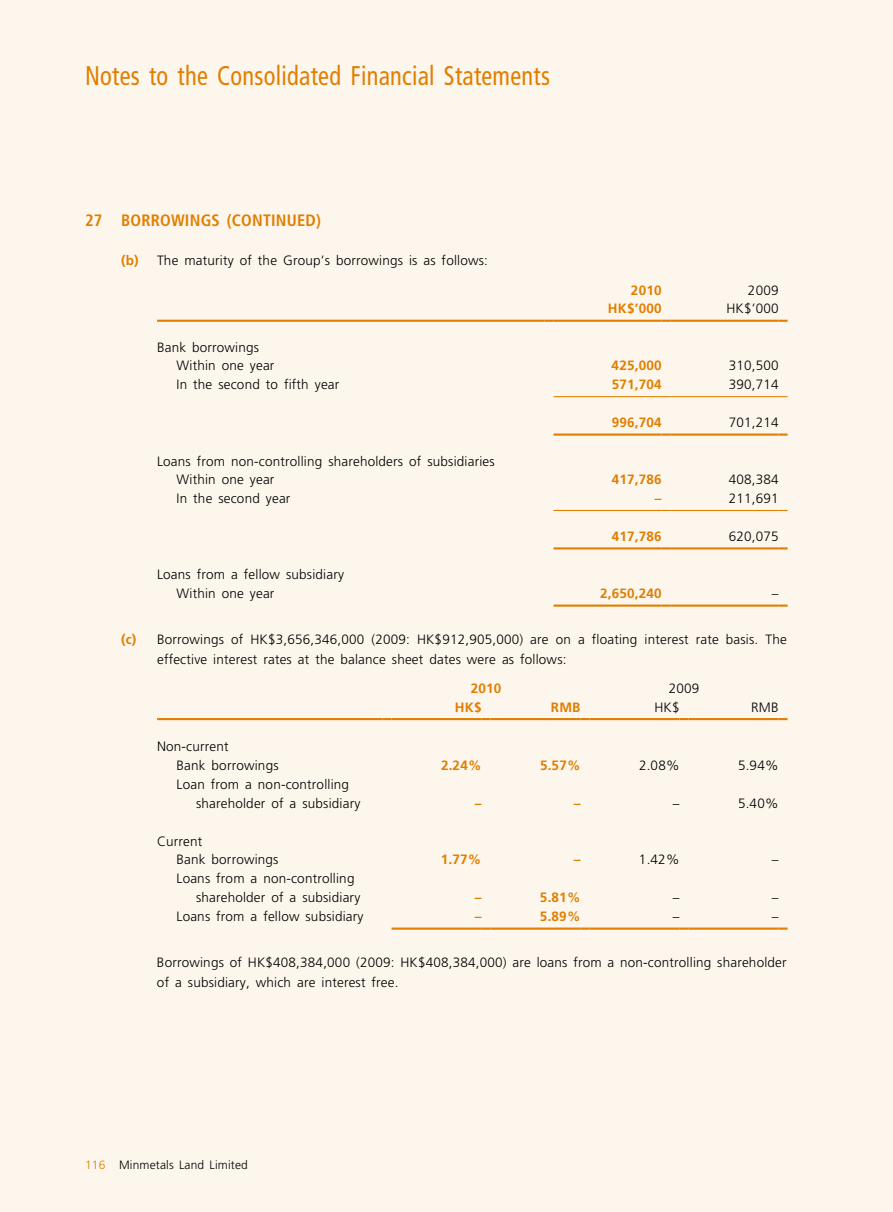
<style>
.page{position:relative;width:893px;height:1212px;background:#fdf6ed}
.page>*{position:absolute;margin:0;border:0;box-sizing:border-box;transform-origin:0 0}
.t1{font:condensed 27px "Frutiger LT Std";letter-spacing:.01em;color:#e17e00;scale:.9 1}
.t2{font:700 condensed 16.5px "Frutiger LT Std";letter-spacing:.015em;color:#e17e00}
.t3{font:300 13.5px/18.8px "Frutiger LT Std";letter-spacing:.015em;color:#000}
.t4{font:700 13.5px "Frutiger LT Std";letter-spacing:.015em;color:#e17e00}
.t5{font:300 12px "Frutiger LT Std";letter-spacing:.015em;color:#000}
.s1{font-weight:700;color:#e17e00}
.s2{color:#e17e00}
</style>
<div class="page">
<hr style="left:157px;top:320px;width:387px;height:2px;background:#e17e00">
<svg style="left:544px;top:320px;width:10px;height:2px"></svg>
<hr style="left:554px;top:320px;width:108px;height:2px;background:#e17e00">
<svg style="left:662px;top:320px;width:8px;height:2px"></svg>
<hr style="left:670px;top:320px;width:108px;height:2px;background:#e17e00">
<svg style="left:778px;top:320px;width:10px;height:2px"></svg>
<hr style="left:554px;top:433px;width:108px;height:3px;background:#e17e00">
<svg style="left:662px;top:433px;width:8px;height:3px"></svg>
<hr style="left:670px;top:433px;width:108px;height:3px;background:#e17e00">
<svg style="left:778px;top:433px;width:10px;height:3px"></svg>
<hr style="left:554px;top:547px;width:108px;height:2px;background:#e17e00">
<svg style="left:662px;top:547px;width:8px;height:2px"></svg>
<hr style="left:670px;top:547px;width:108px;height:2px;background:#e17e00">
<svg style="left:778px;top:547px;width:10px;height:2px"></svg>
<hr style="left:554px;top:604px;width:108px;height:3px;background:#e17e00">
<svg style="left:662px;top:604px;width:8px;height:3px"></svg>
<hr style="left:670px;top:604px;width:108px;height:3px;background:#e17e00">
<svg style="left:778px;top:604px;width:10px;height:3px"></svg>
<hr style="left:554px;top:396px;width:108px;height:1px;background:#e17e00">
<hr style="left:670px;top:396px;width:108px;height:1px;background:#e17e00">
<hr style="left:554px;top:510px;width:108px;height:1px;background:#e17e00">
<hr style="left:670px;top:510px;width:108px;height:1px;background:#e17e00">
<hr style="left:157px;top:718px;width:225px;height:2px;background:#e17e00">
<svg style="left:382px;top:718px;width:10px;height:2px"></svg>
<hr style="left:392px;top:718px;width:90px;height:2px;background:#e17e00">
<svg style="left:482px;top:718px;width:8px;height:2px"></svg>
<hr style="left:490px;top:718px;width:90px;height:2px;background:#e17e00">
<svg style="left:580px;top:718px;width:10px;height:2px"></svg>
<hr style="left:590px;top:718px;width:90px;height:2px;background:#e17e00">
<svg style="left:680px;top:718px;width:8px;height:2px"></svg>
<hr style="left:688px;top:718px;width:90px;height:2px;background:#e17e00">
<svg style="left:778px;top:718px;width:10px;height:2px"></svg>
<hr style="left:392px;top:927px;width:90px;height:3px;background:#e17e00">
<svg style="left:482px;top:927px;width:8px;height:3px"></svg>
<hr style="left:490px;top:927px;width:90px;height:3px;background:#e17e00">
<svg style="left:580px;top:927px;width:10px;height:3px"></svg>
<hr style="left:590px;top:927px;width:90px;height:3px;background:#e17e00">
<svg style="left:680px;top:927px;width:8px;height:3px"></svg>
<hr style="left:688px;top:927px;width:90px;height:3px;background:#e17e00">
<svg style="left:778px;top:927px;width:10px;height:3px"></svg>
<h1 class="t1" style="left:85px;top:60px;width:518px">Notes to the Consolidated Financial Statements</h1>
<p class="t2" style="left:85px;top:211px;width:238px">27 BORROWINGS (CONTINUED)</p>
<p class="t3" style="left:121px;top:251px;width:368px"><span class="s1">(b)</span> The maturity of the Group’s borrowings is as follows:</p>
<p class="t3" style="left:177px;top:338px;width:99px;text-indent:-19px">Bank borrowings<br>Within one year</p>
<p class="t4" style="left:631px;top:282px;width:32px">2010</p>
<p class="t3" style="left:748px;top:281px;width:32px">2009</p>
<p class="t4" style="left:608px;top:301px;width:55px">HK$’000</p>
<p class="t3" style="left:726px;top:299px;width:54px">HK$’000</p>
<p class="t4" style="left:612px;top:358px;width:51px">425,000</p>
<p class="t3" style="left:729px;top:357px;width:51px">310,500</p>
<p class="t3" style="left:177px;top:375px;width:164px">In the second to fifth year</p>
<p class="t4" style="left:612px;top:376px;width:51px">571,704</p>
<p class="t3" style="left:729px;top:375px;width:51px">390,714</p>
<p class="t4" style="left:612px;top:414px;width:51px">996,704</p>
<p class="t3" style="left:729px;top:413px;width:51px">701,214</p>
<p class="t3" style="left:177px;top:452px;width:320px;text-indent:-19px">Loans from non-controlling shareholders of subsidiaries<br>Within one year</p>
<p class="t4" style="left:612px;top:472px;width:51px">417,786</p>
<p class="t3" style="left:729px;top:470px;width:51px">408,384</p>
<p class="t3" style="left:177px;top:489px;width:115px">In the second year</p>
<p class="t4" style="left:655px;top:490px;width:8px">–</p>
<p class="t3" style="left:729px;top:489px;width:51px">211,691</p>
<p class="t4" style="left:612px;top:528px;width:51px">417,786</p>
<p class="t3" style="left:729px;top:527px;width:51px">620,075</p>
<p class="t3" style="left:177px;top:566px;width:169px;text-indent:-19px">Loans from a fellow subsidiary<br>Within one year</p>
<p class="t4" style="left:600px;top:585px;width:63px">2,650,240</p>
<p class="t3" style="left:772px;top:584px;width:8px">–</p>
<p class="t3" style="left:157px;top:630px;width:631px;line-height:19.5px;text-indent:-36px"><span class="s1">(c)</span> Borrowings of HK$3,656,346,000 (2009: HK$912,905,000) are on a floating interest rate basis. The effective interest rates at the balance sheet dates were as follows:</p>
<p class="t4" style="left:471px;top:680px;width:32px">2010</p>
<p class="t3" style="left:669px;top:679px;width:32px">2009</p>
<p class="t4" style="left:455px;top:699px;width:28px">HK$</p>
<p class="t4" style="left:551px;top:699px;width:31px">RMB</p>
<p class="t3" style="left:654px;top:698px;width:27px">HK$</p>
<p class="t3" style="left:751px;top:698px;width:29px">RMB</p>
<p class="t3" style="left:177px;top:737px;width:104px;text-indent:-19px">Non-current<br>Bank borrowings</p>
<p class="t4" style="left:441px;top:757px;width:42px">2.24%</p>
<p class="t4" style="left:540px;top:757px;width:42px">5.57%</p>
<p class="t3" style="left:639px;top:756px;width:42px">2.08%</p>
<p class="t3" style="left:738px;top:756px;width:42px">5.94%</p>
<p class="t3" style="left:196px;top:774px;width:166px;line-height:19.5px;text-indent:-19px">Loan from a non-controlling shareholder of a subsidiary</p>
<p class="t3" style="left:176px;top:832px;width:104px;text-indent:-19px">Current<br>Bank borrowings</p>
<p class="t3" style="left:196px;top:869px;width:166px;line-height:19.5px;text-indent:-19px">Loans from a non-controlling shareholder of a subsidiary</p>
<p class="t4" style="left:475px;top:795px;width:8px">–</p>
<p class="t4" style="left:574px;top:795px;width:8px">–</p>
<p class="t3" style="left:673px;top:794px;width:8px">–</p>
<p class="t3" style="left:738px;top:794px;width:42px">5.40%</p>
<p class="t4" style="left:441px;top:851px;width:42px">1.77%</p>
<p class="t4" style="left:574px;top:851px;width:8px">–</p>
<p class="t3" style="left:639px;top:850px;width:42px">1.42%</p>
<p class="t3" style="left:772px;top:850px;width:8px">–</p>
<p class="t4" style="left:475px;top:890px;width:8px">–</p>
<p class="t4" style="left:540px;top:890px;width:42px">5.81%</p>
<p class="t3" style="left:673px;top:888px;width:8px">–</p>
<p class="t3" style="left:772px;top:888px;width:8px">–</p>
<p class="t3" style="left:176px;top:907px;width:189px">Loans from a fellow subsidiary</p>
<p class="t4" style="left:475px;top:908px;width:8px">–</p>
<p class="t4" style="left:540px;top:908px;width:42px">5.89%</p>
<p class="t3" style="left:673px;top:907px;width:8px">–</p>
<p class="t3" style="left:772px;top:907px;width:8px">–</p>
<p class="t3" style="left:157px;top:953px;width:631px;line-height:19.5px">Borrowings of HK$408,384,000 (2009: HK$408,384,000) are loans from a non-controlling shareholder of a subsidiary, which are interest free.</p>
<p class="t5" style="left:85px;top:1158px;width:164px"><span class="s2">116</span> Minmetals Land Limited</p>
</div>
